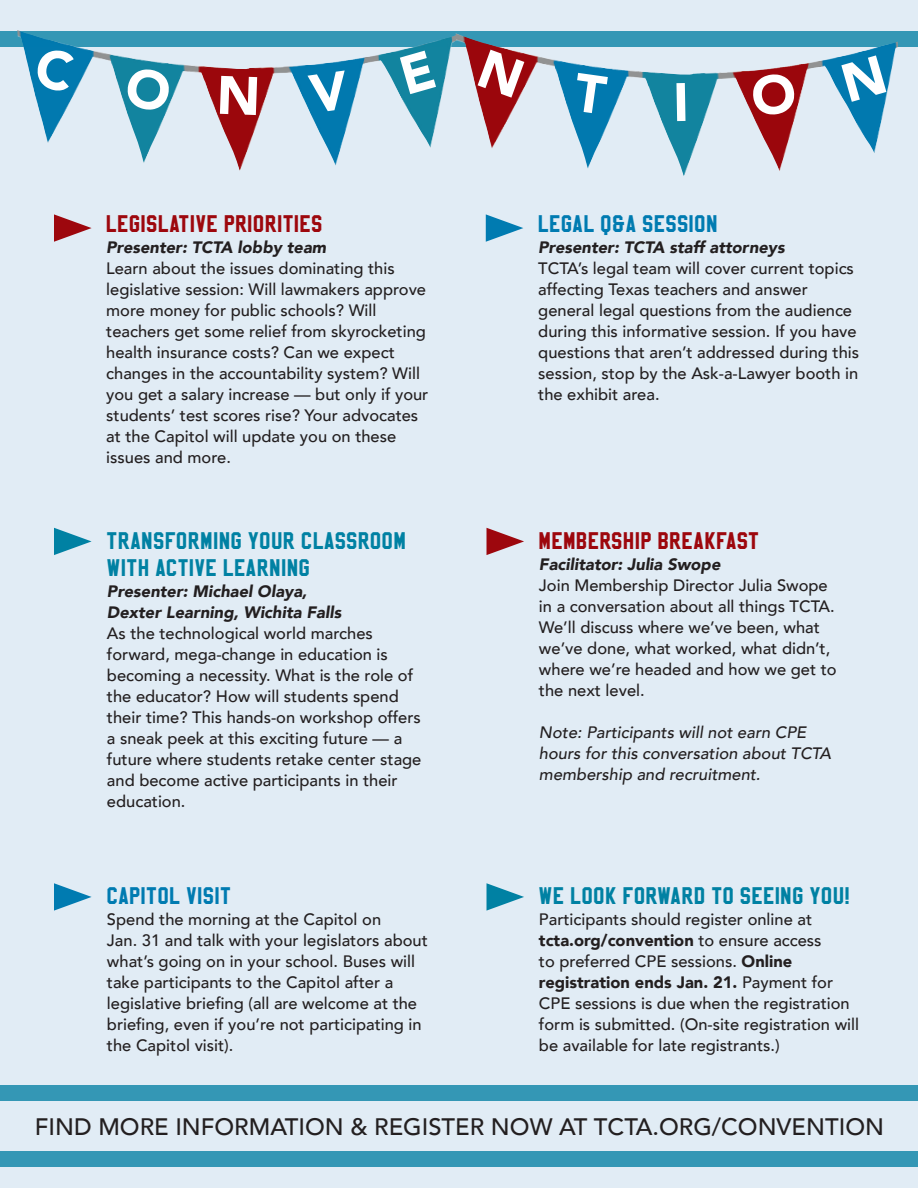
<style>
.page{position:relative;width:918px;height:1188px;background:#e1ecf5}
.page>*{position:absolute;margin:0;border:0;box-sizing:border-box;transform-origin:0 0}
.t1{font:24px/27px "Sablon Up";letter-spacing:.04em;color:#0081a3}
.t2{font:24px "Sablon Up";letter-spacing:.04em;color:#9d070d}
.t3{font:24px "Sablon Up";letter-spacing:.04em;color:#007bb1}
.t4{font:500 23.85px "Avenir";color:#231f20}
.t5{font:500 16.5px/21px "Avenir";color:#231f20}
.t6{font:italic 900 16.5px/21px "Avenir";color:#231f20}
.t7{font:italic 500 16.5px/21px "Avenir";color:#231f20}
.s1{font-weight:900}
</style>
<div class="page">
<div style="left:1px;top:31px;width:917px;height:15px;background:#3497b5"></div>
<div style="left:1px;top:1086px;width:917px;height:15px;background:#3497b5"></div>
<div style="left:1px;top:1152px;width:917px;height:15px;background:#3497b5"></div>
<img style="left:17px;top:30px;width:439px;height:141px">
<img style="left:456px;top:33px;width:442px;height:143px">
<svg style="left:486px;top:214px;width:37px;height:28px"></svg>
<svg style="left:487px;top:528px;width:37px;height:27px"></svg>
<svg style="left:487px;top:883px;width:37px;height:28px"></svg>
<svg style="left:54px;top:214px;width:38px;height:28px"></svg>
<svg style="left:54px;top:883px;width:38px;height:28px"></svg>
<svg style="left:54px;top:528px;width:38px;height:27px"></svg>
<svg style="left:220px;top:76px;width:37px;height:39px"></svg>
<div style="left:308px;top:70px;width:42px;height:43px;background:#0179af"></div>
<div style="left:400px;top:50px;width:36px;height:44px;background:#12849f"></div>
<div style="left:478px;top:50px;width:46px;height:48px;background:#9b060c"></div>
<svg style="left:573px;top:73px;width:35px;height:42px"></svg>
<svg style="left:676px;top:83px;width:9px;height:38px"></svg>
<div style="left:751px;top:72px;width:46px;height:45px;background:#9b060c"></div>
<div style="left:841px;top:55px;width:45px;height:47px;background:#0179af"></div>
<svg style="left:34px;top:47px;width:138px;height:66px"></svg>
<h1 class="t2" style="left:106px;top:208px;width:45px">LEGISLATI</h1>
<h1 class="t2" style="left:196px;top:208px;width:39px">VE PRIORITI</h1>
<h1 class="t2" style="left:300px;top:208px;width:22px">ES</h1>
<p class="t6" style="left:106px;top:237px;width:221px">Presenter: TCTA lobby team</p>
<p class="t5" style="left:106px;top:257px;width:324px">Learn about the issues dominating this legislative session: Will lawmakers approve more money for public schools? Will teachers get some relief from skyrocketing health insurance costs? Can we expect changes in the accountability system? Will you get a salary increase — but only if your students’ test scores rise? Your advocates at the Capitol will update you on these issues and more.</p>
<h1 class="t1" style="left:107px;top:526px;width:298px">TRANSFORMING YOUR CLASSROOM<br>WITH ACTIVE LEARNING</h1>
<p class="t6" style="left:107px;top:580px;width:236px">Presenter: Michael Olaya,<br>Dexter Learning, Wichita Falls</p>
<p class="t5" style="left:107px;top:622px;width:316px">As the technological world marches forward, mega-change in education is becoming a necessity. What is the role of the educator? How will students spend their time? This hands-on workshop offers a sneak peek at this exciting future — a future where students retake center stage and become active participants in their education.</p>
<h1 class="t3" style="left:107px;top:880px;width:125px">CAPITOL VISIT</h1>
<p class="t5" style="left:107px;top:908px;width:322px">Spend the morning at the Capitol on<br>Jan. 31 and talk with your legislators about what’s going on in your school. Buses will take participants to the Capitol after a legislative briefing (all are welcome at the briefing, even if you’re not participating in the Capitol visit).</p>
<h1 class="t3" style="left:538px;top:208px;width:181px">LEGAL Q&amp;A SESSION</h1>
<p class="t6" style="left:538px;top:237px;width:248px">Presenter: TCTA staff attorneys</p>
<p class="t5" style="left:538px;top:257px;width:322px">TCTA’s legal team will cover current topics affecting Texas teachers and answer general legal questions from the audience during this informative session. If you have questions that aren’t addressed during this session, stop by the Ask-a-Lawyer booth in the exhibit area.</p>
<h1 class="t2" style="left:539px;top:524px;width:189px">MEMBERSHIP BREAKFAST</h1>
<p class="t6" style="left:539px;top:553px;width:183px">Facilitator: Julia Swope</p>
<p class="t5" style="left:539px;top:574px;width:299px">Join Membership Director Julia Swope in a conversation about all things TCTA.<br>We’ll discuss where we’ve been, what we’ve done, what worked, what didn’t, where we’re headed and how we get to the next level.</p>
<p class="t7" style="left:539px;top:722px;width:294px">Note: Participants will not earn CPE hours for this conversation about TCTA membership and recruitment.</p>
<h1 class="t1" style="left:539px;top:881px;width:312px">WE LOOK FORWARD TO SEEING YOU!</h1>
<p class="t5" style="left:539px;top:908px;width:322px">Participants should register online at <span class="s1">tcta.org/convention</span> to ensure access<br>to preferred CPE sessions. <span class="s1">Online registration ends Jan. 21.</span> Payment for<br>CPE sessions is due when the registration form is submitted. (On-site registration will be available for late registrants.)</p>
<h2 class="t4" style="left:35px;top:1106px;width:279px">FIN D MORE IN FORMATION</h2>
<h2 class="t4" style="left:350px;top:1106px;width:535px">&amp; REGISTER NOW AT TCTA.org/convention</h2>
</div>
